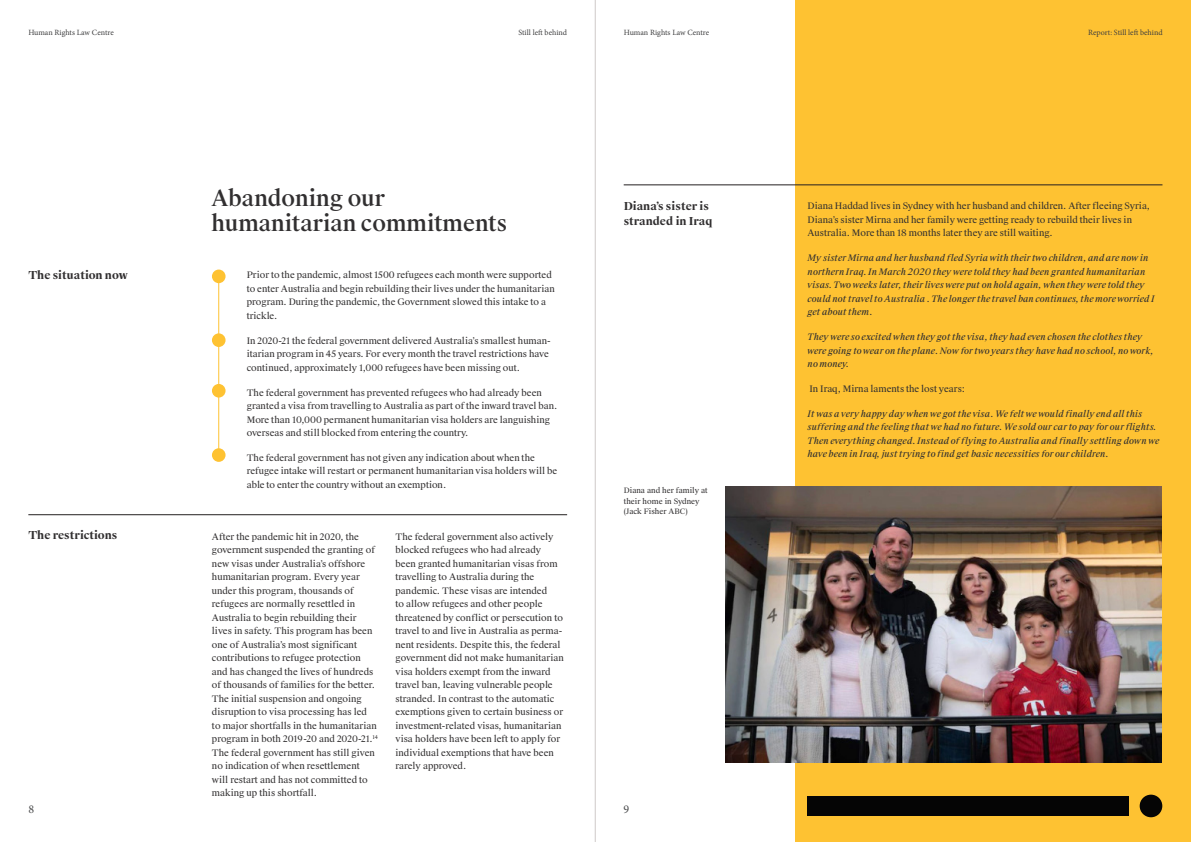
<style>
.page{position:relative;width:1191px;height:842px;background:#fff}
.page>*{position:absolute;margin:0;border:0;box-sizing:border-box;transform-origin:0 0}
.Internal___Body{font:500 22px/25px "Suisse Works";color:#312f30}
.Footer___Page_No{font:12px "Minion Pro";color:#4b4c4d}
.Internal___Sub_Headi{font:700 11px/15.5px "Suisse Works";color:#312f30}
.Internal___Body-2{font:9px/13.5px "Suisse Works";color:#312f30}
.Internal___Body-3{font:italic 9px/13.5px "Suisse Works";color:#312f30}
.Header___Text{font:8px "Minion Pro";color:#3e3e3f}
.Internal___Image_Cap{font:7.5px/10.5px "Suisse Works";color:#312f30}
</style>
<div class="page">
<hr style="left:595px;top:0;width:1px;height:842px;background:#cec9c8">
<div style="left:795px;top:0;width:396px;height:842px;background:#fec232"></div>
<hr style="left:28px;top:514px;width:539px;height:1px;background:#231f20">
<hr style="left:218px;top:276px;width:1px;height:173px;background:#fec232">
<div style="left:212px;top:270px;width:13px;height:13px;background:#fec232;border-radius:50%"></div>
<div style="left:212px;top:333px;width:13px;height:14px;background:#fec232;border-radius:50%"></div>
<div style="left:212px;top:384px;width:13px;height:13px;background:#fec232;border-radius:50%"></div>
<div style="left:212px;top:448px;width:13px;height:14px;background:#fec232;border-radius:50%"></div>
<img style="left:726px;top:486px;width:435px;height:276px">
<div style="left:1139px;top:795px;width:23px;height:22px;background:#050505;border-radius:50%"></div>
<div style="left:807px;top:796px;width:321px;height:20px;background:#050505"></div>
<hr style="left:623px;top:185px;width:539px;height:1px;background:#231f20">
<p class="Header___Text" style="left:28px;top:27px;width:87px">Human Rights Law Centre</p>
<p class="Header___Text" style="left:518px;top:27px;width:50px">Still left behind</p>
<p class="Header___Text" style="left:624px;top:27px;width:87px">Human Rights Law Centre</p>
<p class="Internal___Sub_Headi" style="left:28px;top:268px;width:101px">The situation now</p>
<p class="Internal___Sub_Headi" style="left:28px;top:528px;width:91px">The restrictions</p>
<p class="Internal___Body" style="left:211px;top:187px;width:297px">Abandoning our humanitarian commitments</p>
<p class="Internal___Body-2" style="left:247px;top:269px;width:310px">Prior to the pandemic, almost 1500 refugees each month were supported to enter Australia and begin rebuilding their lives under the humanitarian program. During the pandemic, the Government slowed this intake to a trickle.</p>
<p class="Internal___Body-2" style="left:247px;top:334px;width:305px">In 2020-21 the federal government delivered Australia’s smallest human&shy;itarian program in 45 years. For every month the travel restrictions have continued, approximately 1,000 refugees have been missing out.</p>
<p class="Internal___Body-2" style="left:247px;top:386px;width:312px">The federal government has prevented refugees who had already been granted a visa from travelling to Australia as part of the inward travel ban.<br>More than 10,000 permanent humanitarian visa holders are languishing overseas and still blocked from entering the country.</p>
<p class="Internal___Body-2" style="left:247px;top:451px;width:312px">The federal government has not given any indication about when the refugee intake will restart or permanent humanitarian visa holders will be able to enter the country without an exemption.</p>
<p class="Internal___Body-2" style="left:212px;top:530px;width:168px">After the pandemic hit in 2020, the government suspended the granting of new visas under Australia’s offshore humanitarian program. Every year under this program, thousands of refugees are normally resettled in Australia to begin rebuilding their lives in safety. This program has been one of Australia’s most significant contributions to refugee protection and has changed the lives of hundreds of thousands of families for the better.<br>The initial suspension and ongoing disruption to visa processing has led<br>to major shortfalls in the humanitarian program in both 2019-20 and 2020-21.<sup>14<br></sup>The federal government has still given no indication of when resettlement will restart and has not committed to making up this shortfall.</p>
<p class="Internal___Body-2" style="left:395px;top:530px;width:170px">The federal government also actively blocked refugees who had already been granted humanitarian visas from travelling to Australia during the pandemic. These visas are intended<br>to allow refugees and other people threatened by conflict or persecution to travel to and live in Australia as perma&shy;nent residents. Despite this, the federal government did not make humanitarian visa holders exempt from the inward travel ban, leaving vulnerable people stranded. In contrast to the automatic exemptions given to certain business or investment-related visas, humanitarian visa holders have been left to apply for individual exemptions that have been rarely approved.</p>
<p class="Internal___Sub_Headi" style="left:623px;top:198px;width:90px">Diana’s sister is stranded in Iraq</p>
<p class="Internal___Image_Cap" style="left:624px;top:486px;width:85px">Diana and her family at their home in Sydney (Jack Fisher ABC)</p>
<p class="Footer___Page_No" style="left:28px;top:801px;width:7px">8</p>
<p class="Footer___Page_No" style="left:623px;top:801px;width:7px">9</p>
<p class="Header___Text" style="left:1088px;top:27px;width:76px">Report: Still left behind</p>
<p class="Internal___Body-2" style="left:807px;top:200px;width:344px">Diana Haddad lives in Sydney with her husband and children. After fleeing Syria,<br>Diana’s sister Mirna and her family were getting ready to rebuild their lives in<br>Australia. More than 18 months later they are still waiting.</p>
<p class="Internal___Body-3" style="left:807px;top:251px;width:349px">My sister Mirna and her husband fled Syria with their two children, and are now in northern Iraq. In March 2020 they were told they had been granted humanitarian visas. Two weeks later, their lives were put on hold again, when they were told they could not travel to Australia . The longer the travel ban continues, the more worried I get about them.</p>
<p class="Internal___Body-3" style="left:807px;top:330px;width:347px">They were so excited when they got the visa, they had even chosen the clothes they were going to wear on the plane. Now for two years they have had no school, no work, no money.</p>
<p class="Internal___Body-2" style="left:809px;top:382px;width:157px">In Iraq, Mirna laments the lost years:</p>
<p class="Internal___Body-3" style="left:807px;top:407px;width:353px">It was a very happy day when we got the visa. We felt we would finally end all this suffering and the feeling that we had no future. We sold our car to pay for our flights.<br>Then everything changed. Instead of flying to Australia and finally settling down we have been in Iraq, just trying to find get basic necessities for our children.</p>
</div>
